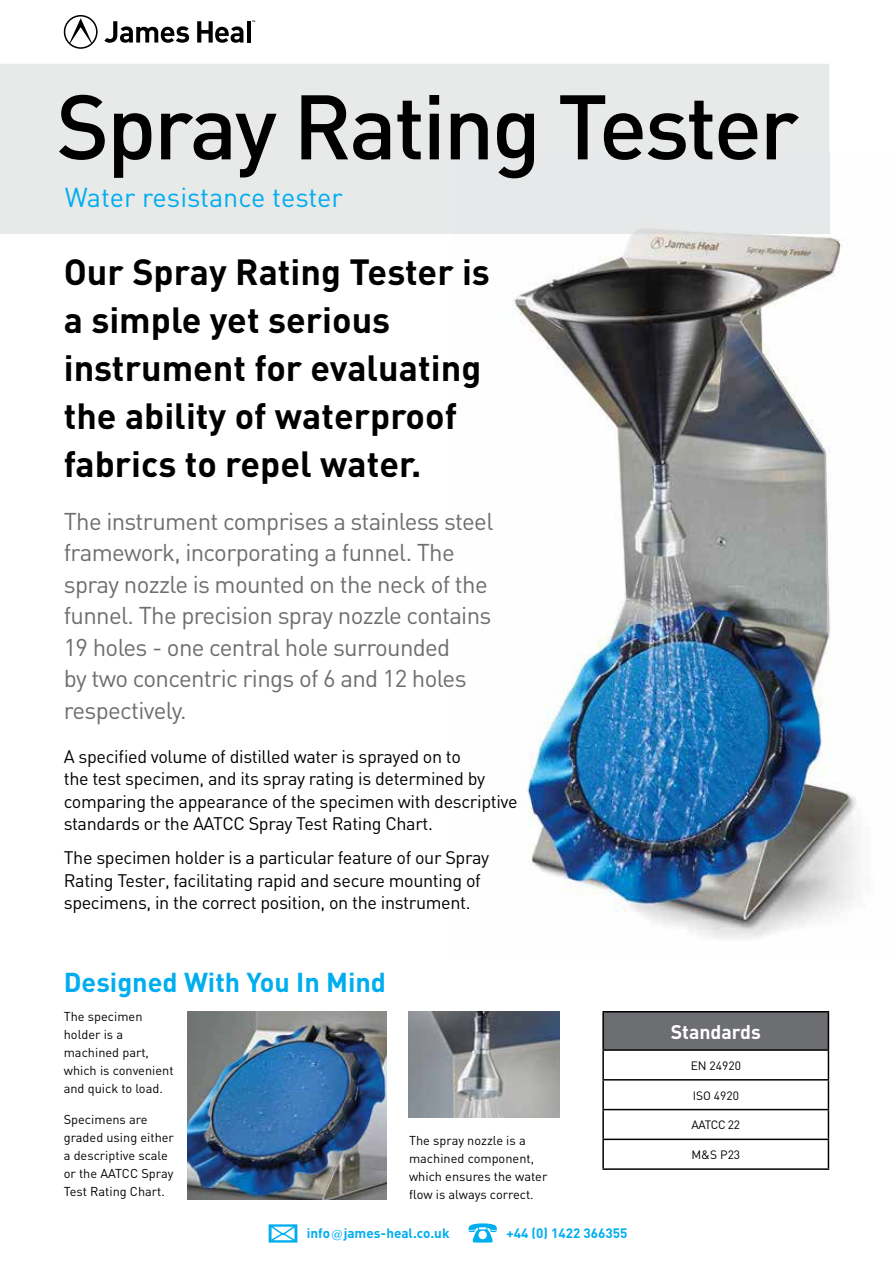
<style>
.page{position:relative;width:893px;height:1263px;background:#fff}
.page>*{position:absolute;margin:0;border:0;box-sizing:border-box;transform-origin:0 0}
.t1{font:500 90px "DIN";letter-spacing:-.03em;color:#000}
.t2{font:700 36px/48px "DIN";color:#000}
.t3{font:27px "DIN";color:#00aeef}
.t4{font:700 27px "DIN";color:#00aeef}
.t5{font:24px/31.5px "DIN";letter-spacing:-.03em;color:#6d6e71}
.t6{font:700 19.5px "DIN";color:#fff}
.t7{font:18px/22.5px "DIN";letter-spacing:-.02em;color:#000}
.t8{font:700 13.5px "DIN";color:#00aeef}
.t9{font:12.75px/18px "DIN";color:#000}
.t10{font:12px "DIN";color:#000}
.s1{font-family:"Univers";font-weight:400}
</style>
<div class="page">
<img style="left:512px;top:152px;width:346px;height:787px">
<div style="left:0;top:64px;width:829px;height:170px;background:#e8e9e9"></div>
<div style="left:452px;top:152px;width:377px;height:82px;background:#e7e8e9"></div>
<div style="left:603px;top:1012px;width:225px;height:38px;background:#6d6e71"></div>
<hr style="left:602px;top:1011px;width:227px;height:1px;background:#000">
<hr style="left:602px;top:1012px;width:2px;height:37px;background:#000">
<hr style="left:828px;top:1012px;width:1px;height:37px;background:#000">
<hr style="left:602px;top:1049px;width:227px;height:2px;background:#000">
<hr style="left:602px;top:1051px;width:2px;height:28px;background:#000">
<hr style="left:602px;top:1079px;width:227px;height:1px;background:#000">
<hr style="left:602px;top:1080px;width:2px;height:29px;background:#000">
<hr style="left:602px;top:1109px;width:227px;height:1px;background:#000">
<hr style="left:602px;top:1110px;width:2px;height:28px;background:#000">
<hr style="left:602px;top:1138px;width:227px;height:2px;background:#000">
<hr style="left:602px;top:1140px;width:2px;height:28px;background:#000">
<svg style="left:603px;top:1050px;width:226px;height:118px"></svg>
<hr style="left:602px;top:1168px;width:227px;height:2px;background:#000">
<img style="left:409px;top:1011px;width:151px;height:106px">
<svg style="left:269px;top:1224px;width:28px;height:18px"></svg>
<svg style="left:468px;top:1223px;width:29px;height:19px"></svg>
<img style="left:187px;top:1011px;width:200px;height:188px">
<svg style="left:64px;top:15px;width:34px;height:34px"></svg>
<hr style="left:247px;top:21px;width:4px;height:22px;background:#000">
<svg style="left:104px;top:21px;width:85px;height:22px"></svg>
<svg style="left:197px;top:21px;width:46px;height:22px"></svg>
<h1 class="t1" style="left:56px;top:69px;width:744px">Spray Rating Tester</h1>
<h3 class="t3" style="left:65px;top:180px;width:280px">Water resistance tester</h3>
<h2 class="t2" style="left:64px;top:246px;width:428px">Our Spray Rating Tester is a simple yet serious instrument for evaluating the ability of waterproof fabrics to repel water.</h2>
<p class="t5" style="left:64px;top:505px;width:431px">The instrument comprises a stainless steel framework, incorporating a funnel. The spray nozzle is mounted on the neck of the funnel. The precision spray nozzle contains 19 holes - one central hole surrounded<br>by two concentric rings of 6 and 12 holes respectively.</p>
<p class="t7" style="left:64px;top:744px;width:455px">A specified volume of distilled water is sprayed on to<br>the test specimen, and its spray rating is determined by comparing the appearance of the specimen with descriptive standards or the AATCC Spray Test Rating Chart.</p>
<p class="t7" style="left:64px;top:846px;width:427px">The specimen holder is a particular feature of our Spray<br>Rating Tester, facilitating rapid and secure mounting of specimens, in the correct position, on the instrument.</p>
<h3 class="t4" style="left:64px;top:964px;width:324px">Designed With You In Mind</h3>
<p class="t9" style="left:64px;top:1007px;width:111px">The specimen holder is a machined part, which is convenient and quick to load.</p>
<p class="t9" style="left:64px;top:1110px;width:112px">Specimens are graded using either a descriptive scale or the AATCC Spray<br>Test Rating Chart.</p>
<p class="t9" style="left:409px;top:1131px;width:140px">The spray nozzle is a machined component, which ensures the water flow is always correct.</p>
<p class="t8" style="left:307px;top:1224px;width:144px">info<span class="s1">@</span>james-heal.co.uk</p>
<p class="t8" style="left:506px;top:1224px;width:123px">+44 (0) 1422 366355</p>
<p class="t6" style="left:671px;top:1019px;width:92px">Standards</p>
<p class="t10" style="left:691px;top:1058px;width:52px">EN 24920</p>
<p class="t10" style="left:693px;top:1088px;width:48px">ISO 4920</p>
<p class="t10" style="left:691px;top:1117px;width:50px">AATCC 22</p>
<p class="t10" style="left:691px;top:1147px;width:50px">M&amp;S P23</p>
</div>
